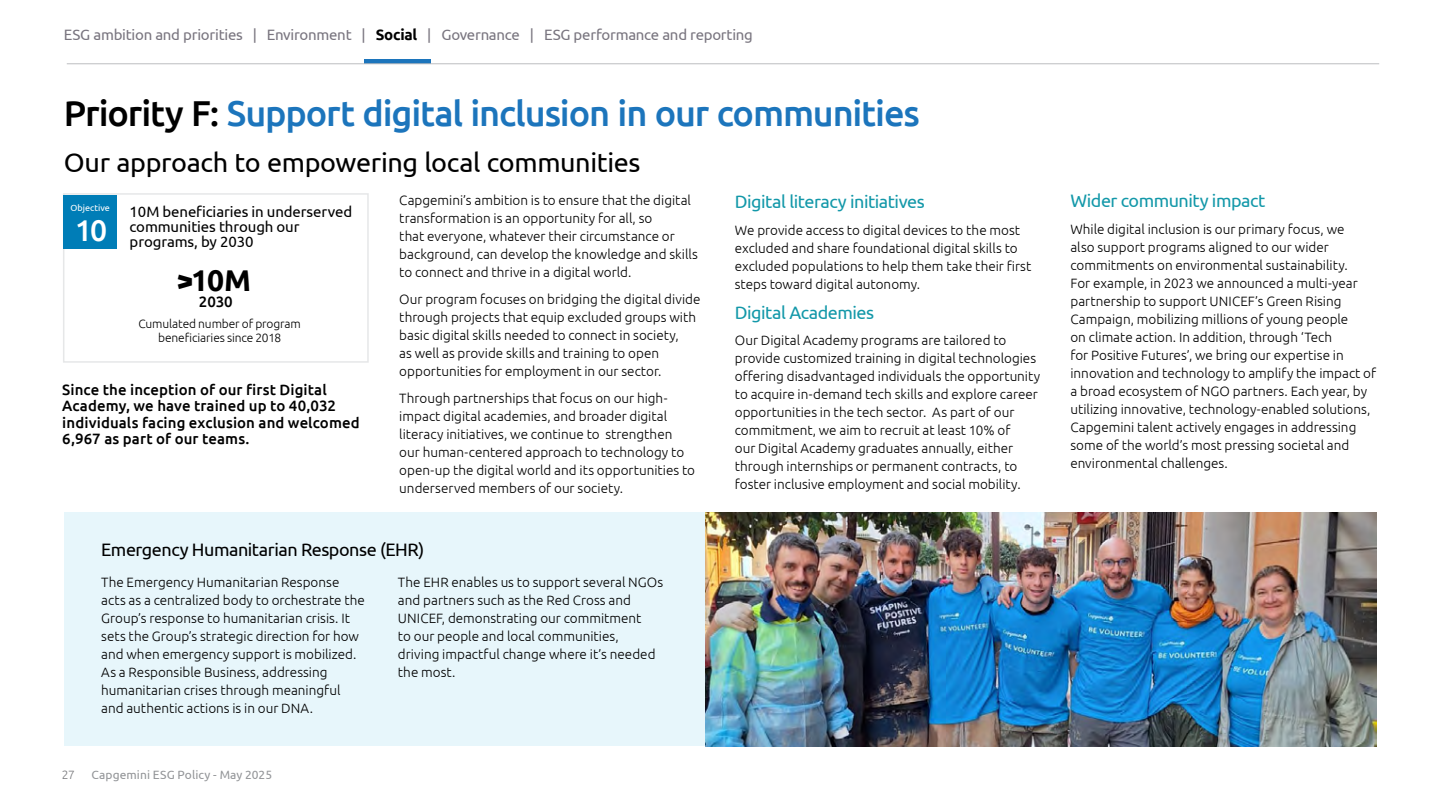
<style>
.page{position:relative;width:1440px;height:810px;background:#fff}
.page>*{position:absolute;margin:0;border:0;box-sizing:border-box;transform-origin:0 0}
.t1{font:500 36px "Ubuntu";letter-spacing:-.035em;color:#1c75bc}
.t2{font:700 30px "Ubuntu";color:#000}
.t3{font:500 30px "Ubuntu";color:#fff}
.t4{font:27px "Ubuntu";letter-spacing:-.015em;color:#000}
.t5{font:18px "Ubuntu";letter-spacing:-.025em;color:#1398a9}
.t6{font:18px "Ubuntu";letter-spacing:-.025em;color:#000}
.t7{font:500 15px/16.5px "Ubuntu";letter-spacing:.005em;color:#000}
.t8{font:15px "Ubuntu";letter-spacing:-.015em;color:#79757f}
.t9{font:15px/15px "Ubuntu";letter-spacing:-.005em;color:#000}
.t10{font:300 13.5px/18px "Ubuntu";color:#000}
.t11{font:300 12px/13.5px "Ubuntu";letter-spacing:-.01em;color:#000;text-align:center}
.t12{font:12px "Ubuntu";letter-spacing:.005em;color:#939598}
.t13{font:300 12px "Ubuntu";color:#77787b}
.t14{font:9px "Ubuntu";color:#fff}
.s1{font-weight:700;color:#000}
.s2{color:#000}
</style>
<div class="page">
<hr style="left:364px;top:59px;width:66px;height:4px;background:#1c75bc">
<hr style="left:67px;top:63px;width:1312px;height:1px;background:#bcbec0">
<div style="left:64px;top:512px;width:640px;height:234px;background:#e7f6fb"></div>
<img style="left:706px;top:512px;width:670px;height:234px">
<div style="left:63px;top:193px;width:306px;height:170px;background:#fff;border:2px solid #e6e7e8"></div>
<div style="left:64px;top:195px;width:53px;height:53px;background:#007db7"></div>
<p class="t8" style="left:64px;top:26px;width:691px">ESG ambition and priorities | Environment | <span class="s1">Social</span> | Governance | ESG performance and reporting</p>
<h1 class="t1" style="left:64px;top:91px;width:858px"><span class="s2">Priority F:</span> Support digital inclusion in our communities</h1>
<h3 class="t4" style="left:64px;top:147px;width:578px">Our approach to empowering local communities</h3>
<p class="t10" style="left:399px;top:191px;width:300px">Capgemini’s ambition is to ensure that the digital transformation is an opportunity for all, so<br>that everyone, whatever their circumstance or background, can develop the knowledge and skills to connect and thrive in a digital world.</p>
<p class="t10" style="left:399px;top:290px;width:303px">Our program focuses on bridging the digital divide through projects that equip excluded groups with basic digital skills needed to connect in society,<br>as well as provide skills and training to open opportunities for employment in our sector.</p>
<p class="t10" style="left:399px;top:389px;width:297px">Through partnerships that focus on our high&shy;impact digital academies, and broader digital literacy initiatives, we continue to strengthen our human-centered approach to technology to open-up the digital world and its opportunities to underserved members of our society.</p>
<p class="t14" style="left:70px;top:202px;width:41px">Objective</p>
<h3 class="t5" style="left:1070px;top:190px;width:196px">Wider community impact</h3>
<p class="t10" style="left:1070px;top:220px;width:307px">While digital inclusion is our primary focus, we<br>also support programs aligned to our wider commitments on environmental sustainability.<br>For example, in 2023 we announced a multi-year partnership to support UNICEF’s Green Rising Campaign, mobilizing millions of young people<br>on climate action. In addition, through ‘Tech<br>for Positive Futures’, we bring our expertise in innovation and technology to amplify the impact of a broad ecosystem of NGO partners. Each year, by utilizing innovative, technology-enabled solutions, Capgemini talent actively engages in addressing some of the world’s most pressing societal and environmental challenges.</p>
<h3 class="t5" style="left:735px;top:191px;width:191px">Digital literacy initiatives</h3>
<p class="t10" style="left:735px;top:221px;width:298px">We provide access to digital devices to the most excluded and share foundational digital skills to excluded populations to help them take their first steps toward digital autonomy.</p>
<h3 class="t5" style="left:735px;top:302px;width:141px">Digital Academies</h3>
<p class="t10" style="left:735px;top:331px;width:307px">Our Digital Academy programs are tailored to provide customized training in digital technologies offering disadvantaged individuals the opportunity to acquire in‑demand tech skills and explore career opportunities in the tech sector. As part of our commitment, we aim to recruit at least 10% of<br>our Digital Academy graduates annually, either through internships or permanent contracts, to foster inclusive employment and social mobility.</p>
<p class="t9" style="left:130px;top:204px;width:224px">10M beneficiaries in underserved communities through our programs, by 2030</p>
<h2 class="t3" style="left:75px;top:211px;width:34px">10</h2>
<h2 class="t2" style="left:176px;top:262px;width:76px">&gt;10M</h2>
<p class="t7" style="left:199px;top:293px;width:35px">2030</p>
<p class="t11" style="left:138px;top:317px;width:164px">Cumulated number of program beneficiaries since 2018</p>
<p class="t7" style="left:62px;top:381px;width:299px">Since the inception of our first Digital Academy, we have trained up to 40,032 individuals facing exclusion and welcomed 6,967 as part of our teams.</p>
<h3 class="t6" style="left:101px;top:539px;width:325px">Emergency Humanitarian Response (EHR)</h3>
<p class="t10" style="left:101px;top:573px;width:265px">The Emergency Humanitarian Response acts as a centralized body to orchestrate the Group’s response to humanitarian crisis. It sets the Group’s strategic direction for how and when emergency support is mobilized.<br>As a Responsible Business, addressing humanitarian crises through meaningful and authentic actions is in our DNA.</p>
<p class="t10" style="left:398px;top:573px;width:267px">The EHR enables us to support several NGOs and partners such as the Red Cross and UNICEF, demonstrating our commitment<br>to our people and local communities, driving impactful change where it’s needed the most.</p>
<p class="t13" style="left:62px;top:767px;width:15px">27</p>
<p class="t12" style="left:92px;top:767px;width:182px">Capgemini ESG Policy - May 2025</p>
</div>
